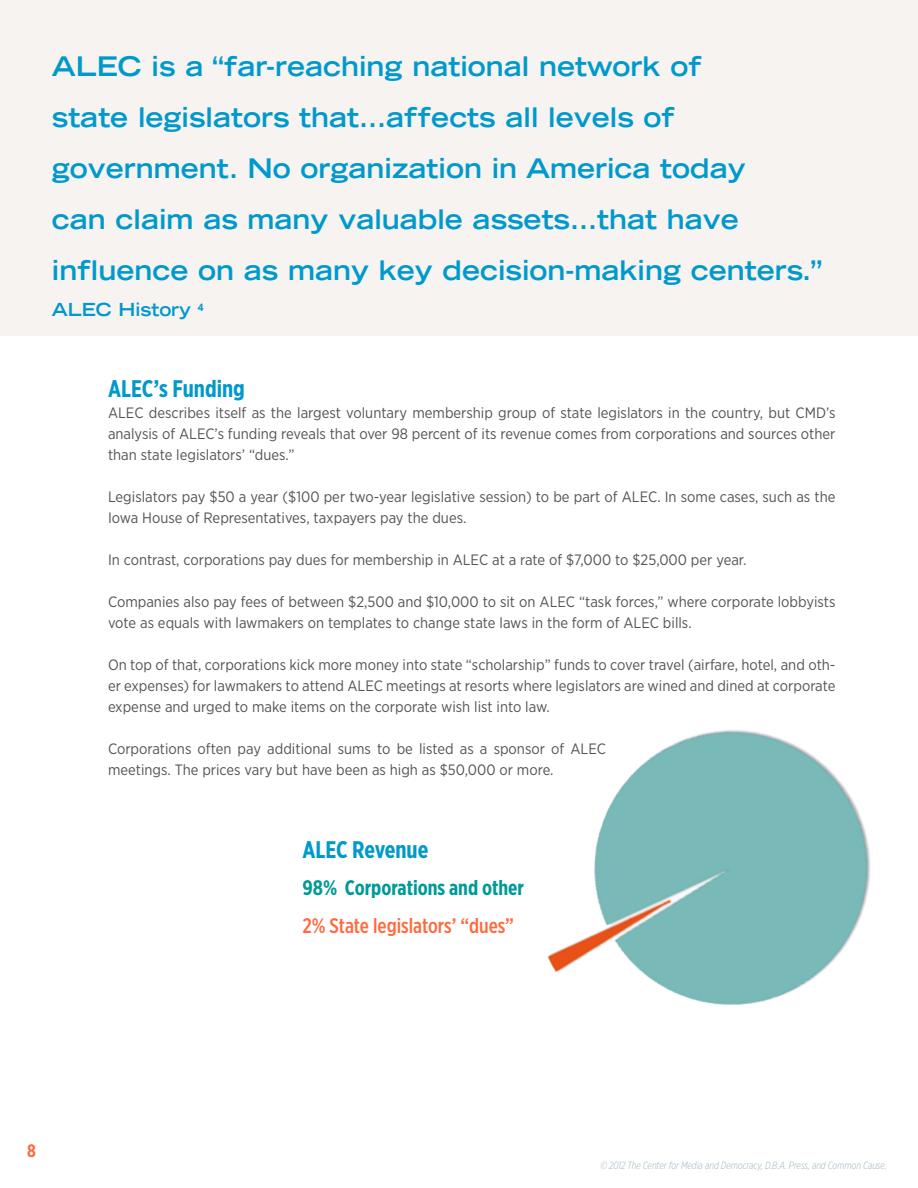
<style>
.page{position:relative;width:918px;height:1188px;background:#fff}
.page>*{position:absolute;margin:0;border:0;box-sizing:border-box;transform-origin:0 0}
.t1{font:700 expanded 27px/51px "Trade Gothic LH";color:#09c}
.t2{font:700 24px "Gotham X Narrow";color:#09c}
.t3{font:500 21px "Gotham X Narrow";color:#ff693e}
.t4{font:700 21px "Gotham X Narrow";color:#099}
.t5{font:700 expanded 18px "Trade Gothic LH";color:#09c}
.t6{font:700 18px "Gotham X Narrow";color:#ff693e}
.t7{font:15px/21px "Gotham Narrow";color:#545455}
.t8{font:italic 300 10.5px "Gotham X Narrow";color:#a1b3bb}
</style>
<div class="page">
<div style="left:0;top:0;width:918px;height:335px;background:#f6f3f1"></div>
<img style="left:547px;top:730px;width:324px;height:275px">
<h1 class="t1" style="left:52px;top:41px;width:772px">ALEC is a “far-reaching national network of<br>state legislators that…affects all levels of government. No organization in America today<br>can claim as many valuable assets…that have influence on as many key decision-making centers.”</h1>
<p class="t5" style="left:52px;top:298px;width:153px">ALEC History <sup>4</sup></p>
<h2 class="t2" style="left:108px;top:374px;width:138px">ALEC’s Funding</h2>
<p class="t7" style="left:108px;top:402px;width:729px;text-align:justify">ALEC describes itself as the largest voluntary membership group of state legislators in the country, but CMD’s analysis of ALEC’s funding reveals that over 98 percent of its revenue comes from corporations and sources other than state legislators’ “dues.”</p>
<p class="t7" style="left:108px;top:486px;width:729px">Legislators pay $50 a year ($100 per two-year legislative session) to be part of ALEC. In some cases, such as the<br>Iowa House of Representatives, taxpayers pay the dues.</p>
<p class="t7" style="left:108px;top:549px;width:640px">In contrast, corporations pay dues for membership in ALEC at a rate of $7,000 to $25,000 per year.</p>
<p class="t7" style="left:108px;top:591px;width:729px">Companies also pay fees of between $2,500 and $10,000 to sit on ALEC “task forces,” where corporate lobbyists vote as equals with lawmakers on templates to change state laws in the form of ALEC bills.</p>
<p class="t7" style="left:108px;top:654px;width:729px;text-align:justify">On top of that, corporations kick more money into state “scholarship” funds to cover travel (airfare, hotel, and oth&shy;er expenses) for lawmakers to attend ALEC meetings at resorts where legislators are wined and dined at corporate expense and urged to make items on the corporate wish list into law.</p>
<p class="t7" style="left:108px;top:738px;width:500px">Corporations often pay additional sums to be listed as a sponsor of ALEC meetings. The prices vary but have been as high as $50,000 or more.</p>
<h2 class="t2" style="left:302px;top:835px;width:127px">ALEC Revenue</h2>
<h3 class="t4" style="left:302px;top:875px;width:223px">98% Corporations and other</h3>
<h3 class="t3" style="left:302px;top:913px;width:213px">2% State legislators’ “dues”</h3>
<p class="t6" style="left:27px;top:1140px;width:10px">8</p>
<p class="t8" style="left:600px;top:1160px;width:288px">© 2012 The Center for Media and Democracy, D.B.A. Press, and Common Cause.</p>
</div>
